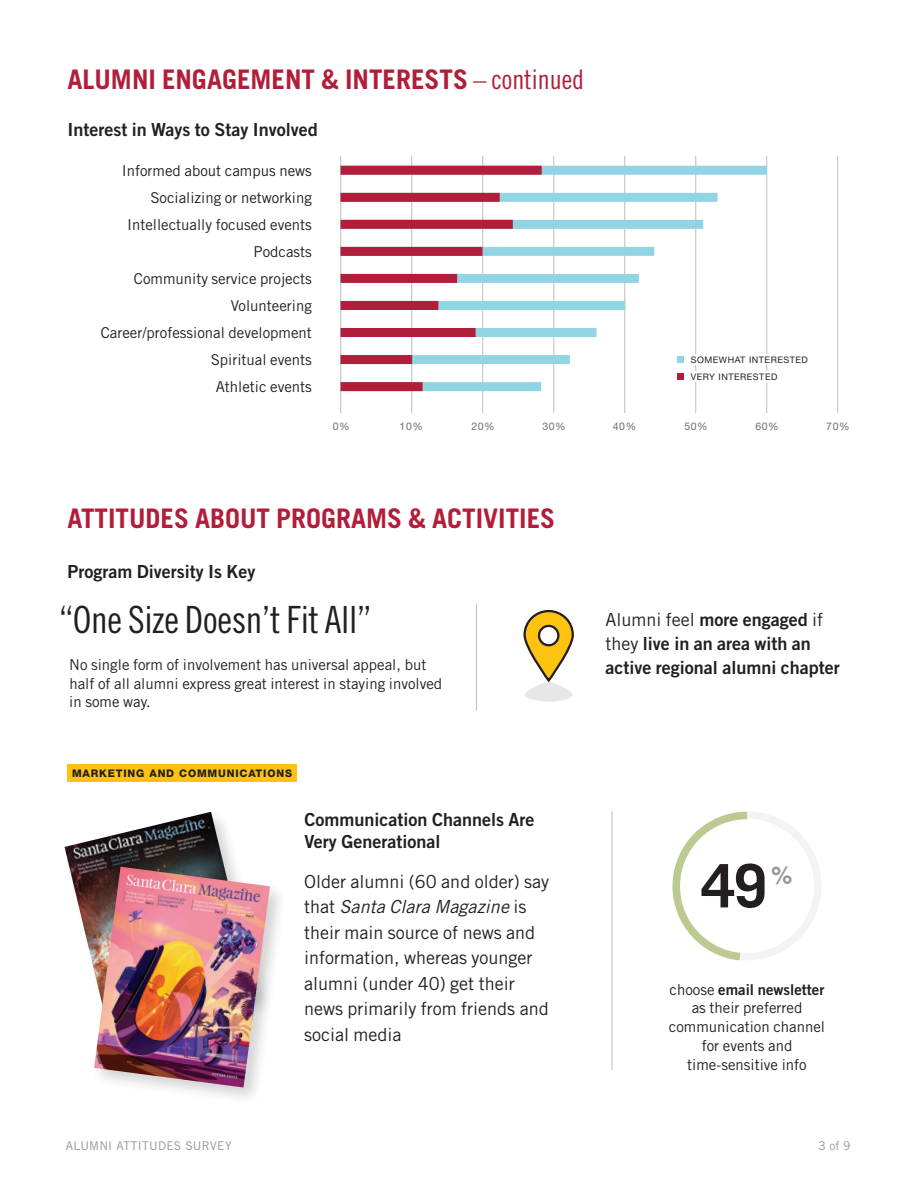
<style>
.page{position:relative;width:918px;height:1188px;background:#fff}
.page>*{position:absolute;margin:0;border:0;box-sizing:border-box;transform-origin:0 0}
.Big_Percentage{font:700 60px "Trade Gothic";color:#231f20}
.Big_Statement{font:37.5px "Trade Gothic Cond Eighteen";letter-spacing:-.01em;color:#231f20}
.Section_Header{font:700 27px "Trade Gothic";color:#b21e3a}
.Big_Percentage-2{font:700 24px "Trade Gothic";color:#939598}
.Two_Column_Text_1{font:18px/25.5px "Trade Gothic";color:#231f20}
.Black_Bold_Title{font:18px/22.5px "Trade Gothic Bold Two";color:#231f20}
.Two_Column_Text_1-2{font:18px/24px "Trade Gothic Bold Two";color:#231f20}
.body_text{font:15px/18.8px "Trade Gothic";color:#231f20}
.t1{font:12px "Trade Gothic";letter-spacing:.02em;color:#939598}
.Small_Uppercase_Head{font:800 10.5px "Helvetica Neue";letter-spacing:.08em;color:#231f20}
.Grey_Number_Label{font:10.5px "Helvetica Neue";letter-spacing:.05em;color:#6c6d70}
.Bar_Graph_Color_Labe{font:9px "Helvetica Neue";letter-spacing:.06em;color:#231f20}
.s1{font-family:"Trade Gothic Cond Eighteen";font-weight:400}
.s2{font-style:italic}
.s3{font-family:"Trade Gothic"}
.s4{font-family:"Trade Gothic Bold Two"}
</style>
<div class="page">
<hr style="left:476px;top:604px;width:1px;height:107px;background:#bcbdc0">
<svg style="left:525px;top:682px;width:48px;height:20px"></svg>
<svg style="left:525px;top:611px;width:48px;height:69px;fill:#fec210"></svg>
<div style="left:539px;top:626px;width:19px;height:19px;background:#fff;border-radius:50%"></div>
<div style="left:538px;top:625px;width:21px;height:21px;border:2px solid #231f20;border-radius:50%"></div>
<div style="left:523px;top:610px;width:51px;height:72px;border:2px solid #231f20;border-radius:24px"></div>
<div style="left:68px;top:764px;width:229px;height:17px;background:#fec210"></div>
<img style="left:65px;top:812px;width:168px;height:145px">
<hr style="left:612px;top:811px;width:1px;height:259px;background:#bcbdc0">
<div style="left:673px;top:811px;width:149px;height:149px;border:8px solid #f2f3f4;border-radius:50%"></div>
<svg style="left:672px;top:811px;width:83px;height:150px"></svg>
<hr style="left:341px;top:156px;width:1px;height:257px;background:#bcbdc0">
<hr style="left:412px;top:156px;width:1px;height:257px;background:#bcbdc0">
<hr style="left:483px;top:156px;width:1px;height:257px;background:#bcbdc0">
<hr style="left:554px;top:156px;width:1px;height:257px;background:#bcbdc0">
<hr style="left:625px;top:156px;width:1px;height:257px;background:#bcbdc0">
<hr style="left:696px;top:156px;width:1px;height:257px;background:#bcbdc0">
<hr style="left:767px;top:156px;width:1px;height:257px;background:#bcbdc0">
<hr style="left:838px;top:156px;width:1px;height:257px;background:#bcbdc0">
<div style="left:341px;top:166px;width:426px;height:9px;background:#91d4e3"></div>
<div style="left:341px;top:166px;width:201px;height:9px;background:#b21e3a"></div>
<div style="left:341px;top:220px;width:362px;height:9px;background:#91d4e3"></div>
<div style="left:341px;top:220px;width:172px;height:9px;background:#b21e3a"></div>
<div style="left:341px;top:193px;width:377px;height:9px;background:#91d4e3"></div>
<div style="left:341px;top:193px;width:159px;height:9px;background:#b21e3a"></div>
<div style="left:341px;top:247px;width:313px;height:9px;background:#91d4e3"></div>
<div style="left:341px;top:247px;width:142px;height:9px;background:#b21e3a"></div>
<div style="left:341px;top:274px;width:298px;height:9px;background:#91d4e3"></div>
<div style="left:341px;top:274px;width:116px;height:9px;background:#b21e3a"></div>
<div style="left:341px;top:328px;width:256px;height:9px;background:#91d4e3"></div>
<div style="left:341px;top:328px;width:135px;height:9px;background:#b21e3a"></div>
<div style="left:341px;top:301px;width:284px;height:9px;background:#91d4e3"></div>
<div style="left:341px;top:301px;width:97px;height:9px;background:#b21e3a"></div>
<div style="left:341px;top:382px;width:200px;height:9px;background:#91d4e3"></div>
<div style="left:341px;top:382px;width:82px;height:9px;background:#b21e3a"></div>
<div style="left:341px;top:355px;width:229px;height:9px;background:#91d4e3"></div>
<div style="left:341px;top:355px;width:71px;height:9px;background:#b21e3a"></div>
<div style="left:677px;top:354px;width:149px;height:11px;background:#fff"></div>
<div style="left:677px;top:356px;width:7px;height:7px;background:#91d4e3"></div>
<div style="left:677px;top:371px;width:114px;height:11px;background:#fff"></div>
<div style="left:677px;top:374px;width:7px;height:6px;background:#b21e3a"></div>
<div style="left:91px;top:863px;width:198px;height:243px;background:#231f20;opacity:.2"></div>
<img style="left:94px;top:867px;width:176px;height:221px">
<p class="Section_Header" style="left:68px;top:62px;width:518px">ALUMNI ENGAGEMENT &amp; INTERESTS <span class="s1">– continued</span></p>
<p class="Black_Bold_Title" style="left:68px;top:118px;width:252px">Interest in Ways to Stay Involved</p>
<p class="body_text" style="left:122px;top:161px;width:192px">Informed about campus news</p>
<p class="body_text" style="left:150px;top:188px;width:163px">Socializing or networking</p>
<p class="body_text" style="left:127px;top:215px;width:186px">Intellectually focused events</p>
<p class="body_text" style="left:254px;top:242px;width:60px">Podcasts</p>
<p class="body_text" style="left:134px;top:269px;width:180px">Community service projects</p>
<p class="body_text" style="left:231px;top:296px;width:83px">Volunteering</p>
<p class="body_text" style="left:101px;top:323px;width:213px">Career/professional development</p>
<p class="body_text" style="left:211px;top:350px;width:103px">Spiritual events</p>
<p class="body_text" style="left:216px;top:377px;width:98px">Athletic events</p>
<p class="Bar_Graph_Color_Labe" style="left:691px;top:354px;width:119px">SOMEWHAT INTERESTED</p>
<p class="Bar_Graph_Color_Labe" style="left:691px;top:372px;width:88px">VERY INTERESTED</p>
<p class="Grey_Number_Label" style="left:333px;top:421px;width:18px">0%</p>
<p class="Grey_Number_Label" style="left:400px;top:420px;width:25px">10%</p>
<p class="Grey_Number_Label" style="left:471px;top:421px;width:25px">20%</p>
<p class="Grey_Number_Label" style="left:542px;top:421px;width:25px">30%</p>
<p class="Grey_Number_Label" style="left:613px;top:421px;width:25px">40%</p>
<p class="Grey_Number_Label" style="left:684px;top:421px;width:25px">50%</p>
<p class="Grey_Number_Label" style="left:755px;top:421px;width:25px">60%</p>
<p class="Grey_Number_Label" style="left:826px;top:421px;width:25px">70%</p>
<p class="Section_Header" style="left:68px;top:501px;width:489px">ATTITUDES ABOUT PROGRAMS &amp; ACTIVITIES</p>
<p class="Black_Bold_Title" style="left:68px;top:560px;width:190px">Program Diversity Is Key</p>
<p class="Big_Statement" style="left:59px;top:597px;width:315px">“One Size Doesn’t Fit All”</p>
<p class="body_text" style="left:69px;top:655px;width:375px">No single form of involvement has universal appeal, but half of all alumni express great interest in staying involved in some way.</p>
<p class="Small_Uppercase_Head" style="left:72px;top:767px;width:222px">MARKETING AND COMMUNICATIONS</p>
<p class="Black_Bold_Title" style="left:305px;top:808px;width:231px">Communication Channels Are<br>Very Generational</p>
<p class="Two_Column_Text_1" style="left:304px;top:869px;width:246px">Older alumni (60 and older) say that <span class="s2">Santa Clara Magazine</span> is their main source of news and information, whereas younger alumni (under 40) get their news primarily from friends and social media</p>
<p class="Two_Column_Text_1-2" style="left:606px;top:607px;width:236px"><span class="s3">Alumni feel</span> more engaged <span class="s3">if they</span> live in an area with an active regional alumni chapter</p>
<p class="Big_Percentage" style="left:702px;top:849px;width:67px">49</p>
<p class="Big_Percentage-2" style="left:771px;top:860px;width:23px">%</p>
<p class="body_text" style="left:669px;top:980px;width:158px;text-align:center">choose <span class="s4">email newsletter </span>as their preferred communication channel for events and time-sensitive info</p>
<p class="t1" style="left:66px;top:1138px;width:167px">ALUMNI ATTITUDES SURVEY</p>
<p class="t1" style="left:819px;top:1138px;width:33px">3 of 9</p>
</div>
